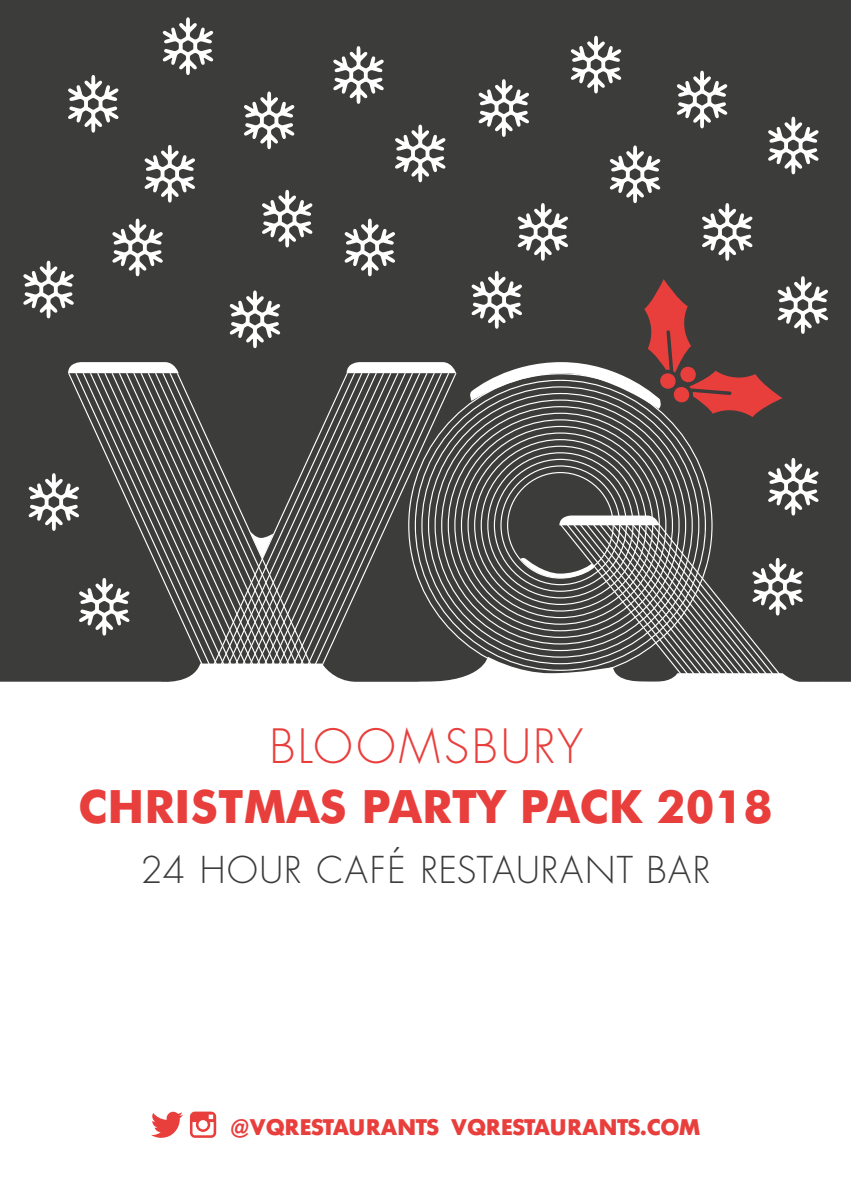
<style>
.page{position:relative;width:851px;height:1191px;background:#fff}
.page>*{position:absolute;margin:0;border:0;box-sizing:border-box;transform-origin:0 0}
.t1{font:700 46px "Futura BT";letter-spacing:.005em;color:#e83f3d}
.t2{font:300 46px "Futura";letter-spacing:.06em;color:#e83f3d}
.t3{font:300 36px "Futura";letter-spacing:.035em;color:#3c3c3b}
.t4{font:700 22.4px "Futura BQ";color:#e83f3d}
</style>
<div class="page">
<div style="left:0;top:0;width:850px;height:1191px;background:#3c3c3b"></div>
<div style="left:0;top:677px;width:850px;height:514px;background:#fff"></div>
<svg style="left:68px;top:75px;width:51px;height:58px"></svg>
<svg style="left:144px;top:145px;width:51px;height:57px"></svg>
<svg style="left:162px;top:17px;width:51px;height:58px"></svg>
<svg style="left:112px;top:219px;width:51px;height:57px"></svg>
<svg style="left:23px;top:261px;width:51px;height:57px"></svg>
<svg style="left:28px;top:473px;width:40px;height:58px"></svg>
<svg style="left:244px;top:92px;width:50px;height:57px"></svg>
<svg style="left:333px;top:46px;width:51px;height:58px"></svg>
<svg style="left:570px;top:36px;width:51px;height:57px"></svg>
<svg style="left:262px;top:190px;width:50px;height:57px"></svg>
<svg style="left:229px;top:290px;width:51px;height:58px"></svg>
<svg style="left:344px;top:219px;width:51px;height:57px"></svg>
<svg style="left:395px;top:125px;width:50px;height:57px"></svg>
<svg style="left:517px;top:203px;width:51px;height:58px"></svg>
<svg style="left:478px;top:79px;width:51px;height:58px"></svg>
<svg style="left:609px;top:145px;width:51px;height:58px"></svg>
<svg style="left:702px;top:203px;width:50px;height:58px"></svg>
<svg style="left:768px;top:117px;width:50px;height:57px"></svg>
<svg style="left:676px;top:71px;width:51px;height:57px"></svg>
<svg style="left:151px;top:1111px;width:32px;height:26px"></svg>
<svg style="left:190px;top:1111px;width:26px;height:26px"></svg>
<svg style="left:456px;top:373px;width:220px;height:53px"></svg>
<svg style="left:398px;top:373px;width:37px;height:53px"></svg>
<svg style="left:317px;top:373px;width:52px;height:304px"></svg>
<svg style="left:68px;top:373px;width:7px;height:148px"></svg>
<svg style="left:75px;top:373px;width:8px;height:249px"></svg>
<svg style="left:83px;top:373px;width:7px;height:253px"></svg>
<svg style="left:90px;top:373px;width:36px;height:263px"></svg>
<svg style="left:126px;top:373px;width:7px;height:249px"></svg>
<svg style="left:310px;top:438px;width:7px;height:239px"></svg>
<svg style="left:295px;top:453px;width:15px;height:224px"></svg>
<svg style="left:133px;top:373px;width:7px;height:157px"></svg>
<svg style="left:140px;top:373px;width:15px;height:190px"></svg>
<svg style="left:155px;top:373px;width:140px;height:304px"></svg>
<svg style="left:68px;top:362px;width:111px;height:11px"></svg>
<svg style="left:346px;top:362px;width:110px;height:11px"></svg>
<svg style="left:468px;top:271px;width:360px;height:146px"></svg>
<svg style="left:367px;top:426px;width:455px;height:280px"></svg>
<svg style="left:249px;top:531px;width:24px;height:27px"></svg>
<h1 class="t2" style="left:269px;top:716px;width:315px">BLOOMSBURY</h1>
<h1 class="t1" style="left:78px;top:778px;width:695px">CHRISTMAS PARTY PACK 2018</h1>
<h2 class="t3" style="left:140px;top:846px;width:571px">24 HOUR CAFÉ RESTAURANT BAR</h2>
<p class="t4" style="left:230px;top:1113px;width:471px">@VQRESTAURANTS VQRESTAURANTS.COM</p>
</div>
